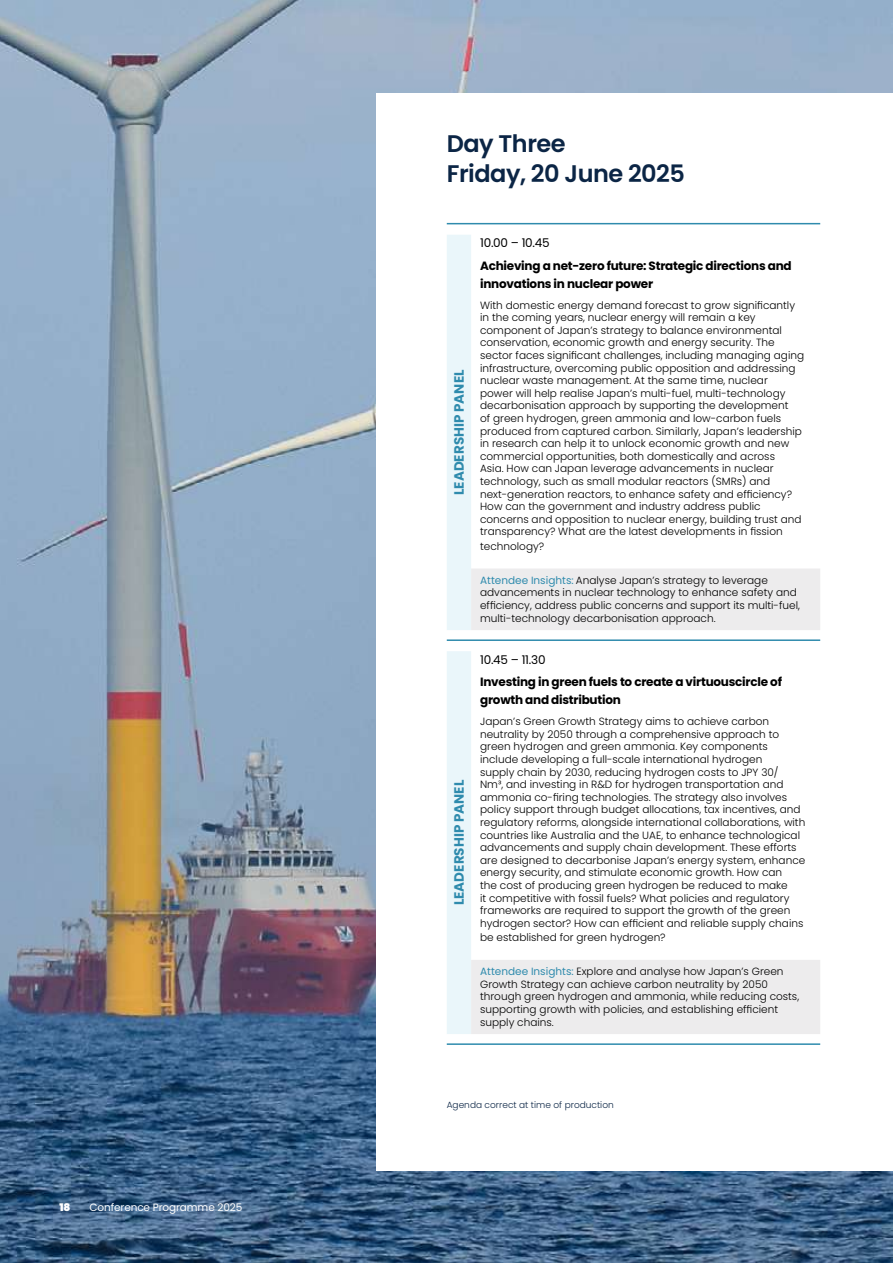
<style>
.page{position:relative;width:893px;height:1263px;background:#fff}
.page>*{position:absolute;margin:0;border:0;box-sizing:border-box;transform-origin:0 0}
.t1{font:600 24px/30px "Poppins";letter-spacing:-.02em;color:#0b2545}
.t2{font:700 13.5px "Poppins";color:#2f8bad}
.t3{font:700 12px/18px "Poppins";letter-spacing:-.02em;color:#000}
.t4{font:12px "Poppins";letter-spacing:-.02em;color:#000}
.t5{font:300 10.5px/12.6px "Poppins";color:#000}
.t6{font:10.5px "Poppins";letter-spacing:-.01em;color:#fff}
.t7{font:900 10.5px "Poppins";color:#fff}
.t8{font:300 9px "Poppins";color:#0b2545}
.s1{font-weight:400;color:#2f8bad}
</style>
<div class="page">
<img style="left:0;top:0;width:893px;height:1263px">
<div style="left:376px;top:93px;width:517px;height:1077px;background:#fff"></div>
<div style="left:447px;top:235px;width:24px;height:799px;background:#eaf6fa"></div>
<svg style="left:471px;top:569px;width:349px;height:465px"></svg>
<hr style="left:447px;top:223px;width:373px;height:1px;background:#2f8bad">
<hr style="left:447px;top:639px;width:373px;height:2px;background:#2f8bad">
<hr style="left:447px;top:1043px;width:373px;height:2px;background:#2f8bad">
<p class="t7" style="left:60px;top:1201px;width:12px">18</p>
<p class="t6" style="left:90px;top:1201px;width:154px">Conference Programme 2025</p>
<h1 class="t1" style="left:447px;top:129px;width:240px">Day Three<br>Friday, 20 June 2025</h1>
<p class="t2" style="left:451px;top:495px;width:127px;rotate:-90deg">LEADERSHIP PANEL</p>
<p class="t2" style="left:451px;top:905px;width:127px;rotate:-90deg">LEADERSHIP PANEL</p>
<p class="t4" style="left:480px;top:236px;width:71px">10.00 – 10.45</p>
<p class="t3" style="left:480px;top:256px;width:313px">Achieving a net-zero future: Strategic directions and innovations in nuclear power</p>
<p class="t5" style="left:480px;top:299px;width:326px">With domestic energy demand forecast to grow significantly in the coming years, nuclear energy will remain a key component of Japan’s strategy to balance environmental conservation, economic growth and energy security. The sector faces significant challenges, including managing aging infrastructure, overcoming public opposition and addressing nuclear waste management. At the same time, nuclear<br>power will help realise Japan’s multi-fuel, multi-technology decarbonisation approach by supporting the development<br>of green hydrogen, green ammonia and low-carbon fuels produced from captured carbon. Similarly, Japan’s leadership in research can help it to unlock economic growth and new commercial opportunities, both domestically and across<br>Asia. How can Japan leverage advancements in nuclear technology, such as small modular reactors (SMRs) and next-generation reactors, to enhance safety and efficiency?<br>How can the government and industry address public concerns and opposition to nuclear energy, building trust and transparency? What are the latest developments in fission</p>
<p class="t5" style="left:480px;top:540px;width:66px">technology?</p>
<p class="t5" style="left:480px;top:574px;width:321px"><span class="s1">Attendee Insights:</span> Analyse Japan’s strategy to leverage advancements in nuclear technology to enhance safety and efficiency, address public concerns and support its multi-fuel, multi-technology decarbonisation approach.</p>
<p class="t4" style="left:480px;top:653px;width:67px">10.45 – 11.30</p>
<p class="t3" style="left:480px;top:673px;width:303px">Investing in green fuels to create a virtuouscircle of growth and distribution</p>
<p class="t5" style="left:480px;top:715px;width:327px">Japan’s Green Growth Strategy aims to achieve carbon neutrality by 2050 through a comprehensive approach to green hydrogen and green ammonia. Key components include developing a full-scale international hydrogen<br>supply chain by 2030, reducing hydrogen costs to JPY 30/<br>Nm³, and investing in R&amp;D for hydrogen transportation and ammonia co-firing technologies. The strategy also involves policy support through budget allocations, tax incentives, and regulatory reforms, alongside international collaborations, with countries like Australia and the UAE, to enhance technological advancements and supply chain development. These efforts are designed to decarbonise Japan’s energy system, enhance energy security, and stimulate economic growth. How can<br>the cost of producing green hydrogen be reduced to make<br>it competitive with fossil fuels? What policies and regulatory frameworks are required to support the growth of the green hydrogen sector? How can efficient and reliable supply chains</p>
<p class="t5" style="left:480px;top:931px;width:187px">be established for green hydrogen?</p>
<p class="t5" style="left:480px;top:965px;width:321px"><span class="s1">Attendee Insights:</span> Explore and analyse how Japan’s Green Growth Strategy can achieve carbon neutrality by 2050 through green hydrogen and ammonia, while reducing costs, supporting growth with policies, and establishing efficient supply chains.</p>
<p class="t8" style="left:447px;top:1100px;width:169px">Agenda correct at time of production</p>
</div>
